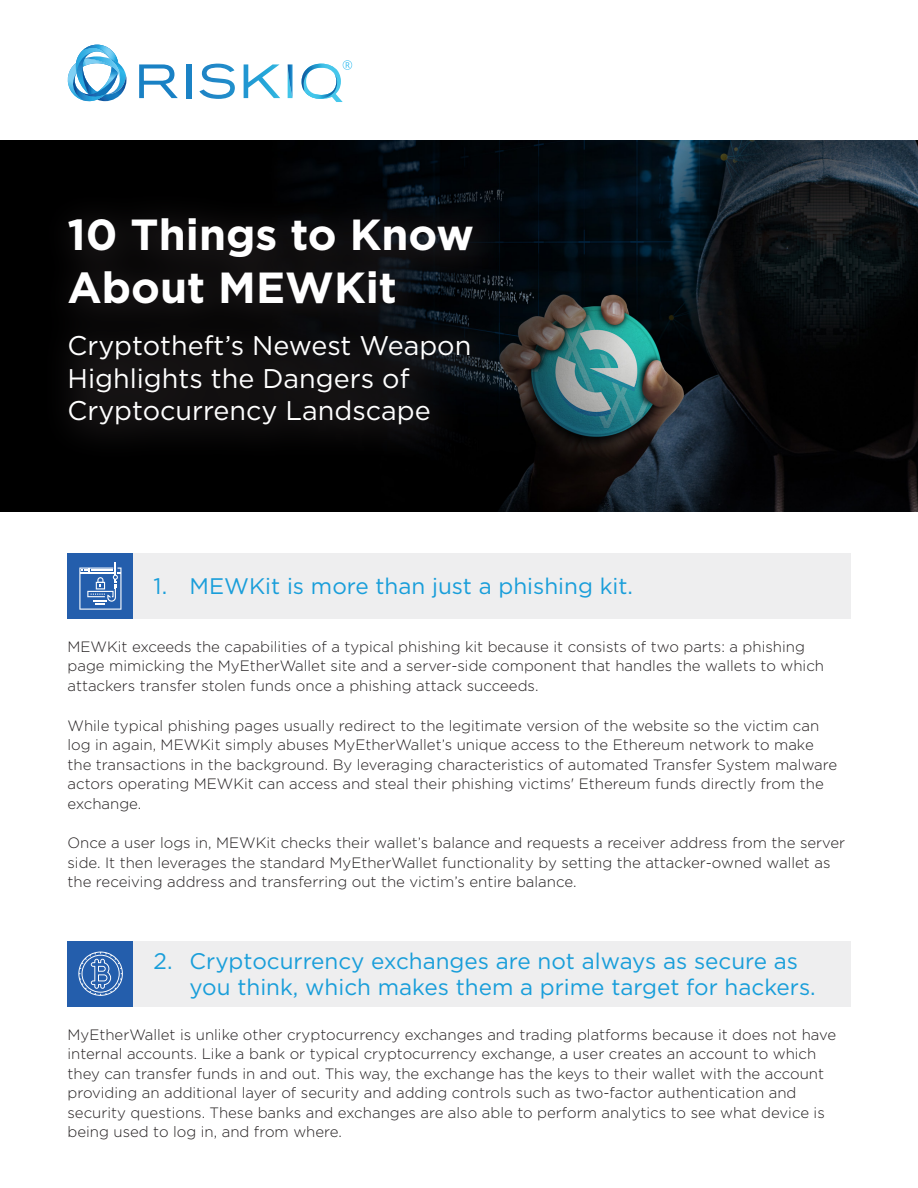
<style>
.page{position:relative;width:918px;height:1188px;background:#fff}
.page>*{position:absolute;margin:0;border:0;box-sizing:border-box;transform-origin:0 0}
.t1{font:700 43.5px/52.2px "Gotham HTF";color:#fff}
.t2{font:27px/32.4px "Gotham HTF";color:#fff}
.Heading{font:22.5px/25.5px "Gotham";color:#199eda}
.Body{font:300 15px/19.5px "Gotham";color:#231f20}
</style>
<div class="page">
<img style="left:0;top:140px;width:918px;height:372px">
<div style="left:38px;top:187px;width:474px;height:278px;background:#0c0b0c"></div>
<svg style="left:67px;top:44px;width:60px;height:58px"></svg>
<svg style="left:199px;top:64px;width:36px;height:35px"></svg>
<svg style="left:139px;top:64px;width:39px;height:34px"></svg>
<div style="left:186px;top:64px;width:5px;height:34px;background:#1b82c5"></div>
<svg style="left:244px;top:64px;width:36px;height:34px"></svg>
<svg style="left:302px;top:60px;width:50px;height:42px"></svg>
<img style="left:305px;top:74px;width:32px;height:25px">
<img style="left:288px;top:64px;width:5px;height:34px">
<div style="left:68px;top:553px;width:65px;height:66px;background:#245eac"></div>
<div style="left:133px;top:553px;width:717px;height:66px;background:#eeeeef"></div>
<svg style="left:79px;top:562px;width:43px;height:48px"></svg>
<div style="left:68px;top:941px;width:65px;height:66px;background:#245eac"></div>
<div style="left:133px;top:941px;width:717px;height:66px;background:#eeeeef"></div>
<svg style="left:78px;top:952px;width:45px;height:44px"></svg>
<p class="t1" style="left:68px;top:208px;width:408px">10 Things to Know<br>About MEWKit</p>
<p class="t2" style="left:68px;top:329px;width:405px">Cryptotheft’s Newest Weapon<br>Highlights the Dangers of<br>Cryptocurrency Landscape</p>
<p class="Heading" style="left:154px;top:573px;width:481px">1. MEWKit is more than just a phishing kit.</p>
<p class="Body" style="left:68px;top:637px;width:758px">MEWKit exceeds the capabilities of a typical phishing kit because it consists of two parts: a phishing page mimicking the MyEtherWallet site and a server-side component that handles the wallets to which attackers transfer stolen funds once a phishing attack succeeds.</p>
<p class="Body" style="left:68px;top:715px;width:771px">While typical phishing pages usually redirect to the legitimate version of the website so the victim can log in again, MEWKit simply abuses MyEtherWallet’s unique access to the Ethereum network to make the transactions in the background. By leveraging characteristics of automated Transfer System malware actors operating MEWKit can access and steal their phishing victims' Ethereum funds directly from the exchange.</p>
<p class="Body" style="left:68px;top:833px;width:779px">Once a user logs in, MEWKit checks their wallet’s balance and requests a receiver address from the server side. It then leverages the standard MyEtherWallet functionality by setting the attacker-owned wallet as the receiving address and transferring out the victim’s entire balance.</p>
<p class="Heading" style="left:190px;top:948px;width:628px;text-indent:-36px">2. Cryptocurrency exchanges are not always as secure as you think, which makes them a prime target for hackers.</p>
<p class="Body" style="left:68px;top:1024px;width:770px">MyEtherWallet is unlike other cryptocurrency exchanges and trading platforms because it does not have internal accounts. Like a bank or typical cryptocurrency exchange, a user creates an account to which they can transfer funds in and out. This way, the exchange has the keys to their wallet with the account providing an additional layer of security and adding controls such as two-factor authentication and security questions. These banks and exchanges are also able to perform analytics to see what device is being used to log in, and from where.</p>
</div>
